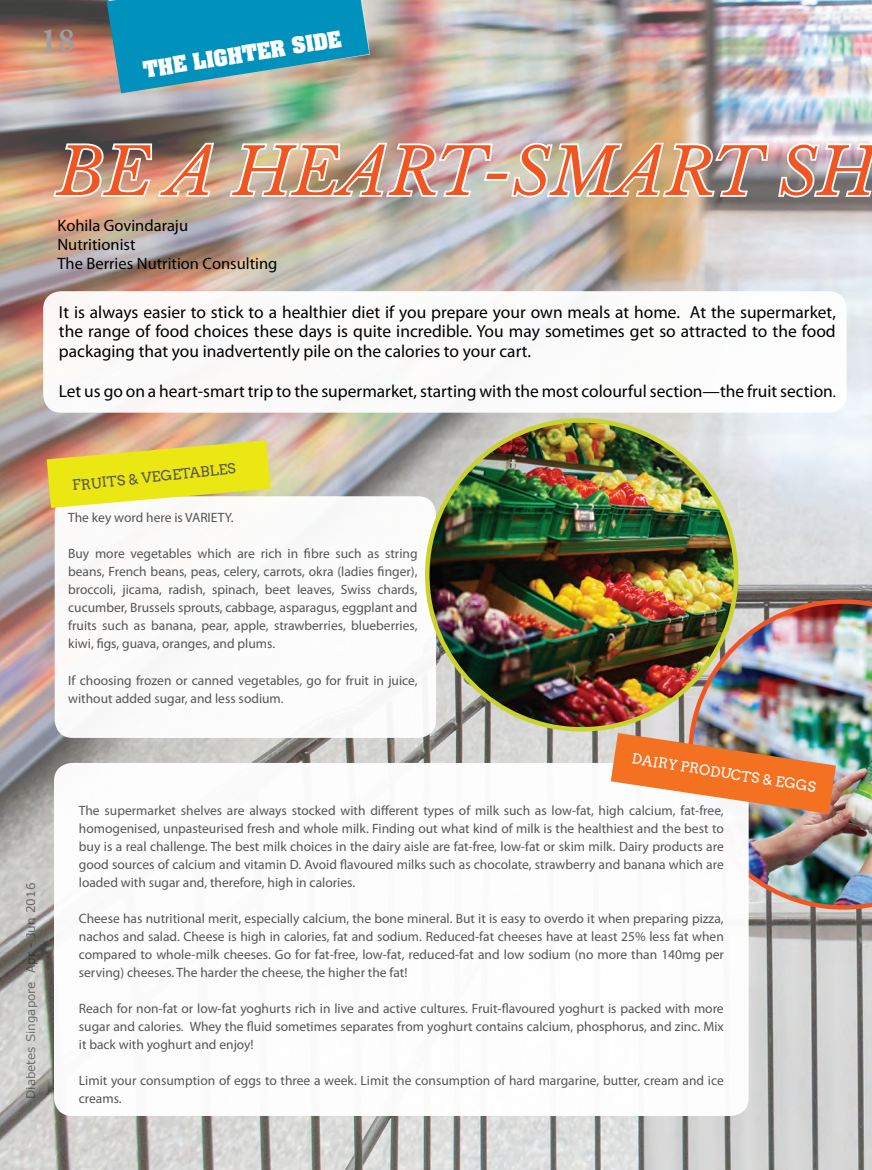
<style>
.page{position:relative;width:872px;height:1170px;background:#fff}
.page>*{position:absolute;margin:0;border:0;box-sizing:border-box;transform-origin:0 0}
.t1{font:italic 64.65px "Libre Baskerville";color:#f15622}
.t2{font:600 36px "Arno Pro";color:#9d9fa2}
.t3{font:700 19.5px "Aachen Std";color:#fff}
.t4{font:17.4px/19.8px "Myriad Pro";color:#000;text-align:justify}
.t5{font:16.5px/19px "Myriad Pro";color:#000}
.t6{font:14.25px "Arvo";color:#fff}
.t7{font:14.25px "Arvo";color:#545557}
.t8{font:13.5px/18px "Myriad Pro";color:#545557;text-align:justify}
.t9{font:12px "Verdana";color:#231f20}
.s1{font-size:14.55px}
</style>
<div class="page">
<img style="left:0;top:0;width:872px;height:1169px">
<svg style="left:107px;top:0;width:263px;height:93px;background:#2d98b4"></svg>
<img style="left:688px;top:599px;width:184px;height:310px">
<div style="left:54px;top:762px;width:694px;height:353px;background:#fff;border-radius:18px"></div>
<img style="left:611px;top:733px;width:225px;height:80px">
<div style="left:55px;top:496px;width:381px;height:241px;background:#fff;border-radius:18px"></div>
<svg style="left:47px;top:440px;width:223px;height:68px;background:#e8dd41"></svg>
<img style="left:51px;top:140px;width:165px;height:59px">
<img style="left:227px;top:140px;width:645px;height:59px">
<div style="left:43px;top:291px;width:803px;height:121px;background:#fff;border-radius:18px"></div>
<img style="left:427px;top:420px;width:309px;height:309px;border-radius:154px">
<h2 class="t2" style="left:40px;top:19px;width:37px">18</h2>
<h3 class="t3" style="left:141px;top:56px;width:202px;rotate:-9deg">THE LIGHTER SIDE</h3>
<h1 class="t1" style="left:57px;top:132px;width:821px">BE A HEART-SMART SH</h1>
<p class="t5" style="left:57px;top:215px;width:221px">Kohila Govindaraju<br>Nutritionist<br>The Berries Nutrition Consulting</p>
<p class="t4" style="left:59px;top:301px;width:778px">It is always easier to stick to a healthier diet if you prepare your own meals at home. At the supermarket, the range of food choices these days is quite incredible. You may sometimes get so attracted to the food packaging that you inadvertently pile on the calories to your cart.</p>
<p class="t4" style="left:59px;top:380px;width:778px">Let us go on a heart-smart trip to the supermarket, starting with the most colourful section—the fruit section<span class="s1">.</span></p>
<p class="t7" style="left:71px;top:477px;width:166px;rotate:-6deg">FRUITS &amp; VEGETABLES</p>
<p class="t9" style="left:23px;top:1098px;width:218px;rotate:-90deg">Diabetes Singapore Apr - Jun 2016</p>
<p class="t8" style="left:68px;top:508px;width:167px">The key word here is VARIETY.</p>
<p class="t8" style="left:68px;top:544px;width:351px">Buy more vegetables which are rich in fibre such as string beans, French beans, peas, celery, carrots, okra (ladies finger), broccoli, jicama, radish, spinach, beet leaves, Swiss chards, cucumber, Brussels sprouts, cabbage, asparagus, eggplant and fruits such as banana, pear, apple, strawberries, blueberries, kiwi, figs, guava, oranges, and plums.</p>
<p class="t8" style="left:68px;top:670px;width:351px">If choosing frozen or canned vegetables, go for fruit in juice, without added sugar, and less sodium.</p>
<p class="t6" style="left:633px;top:749px;width:187px;rotate:9deg">DAIRY PRODUCTS &amp; EGGS</p>
<p class="t8" style="left:79px;top:801px;width:646px">The supermarket shelves are always stocked with different types of milk such as low-fat, high calcium, fat-free, homogenised, unpasteurised fresh and whole milk. Finding out what kind of milk is the healthiest and the best to buy is a real challenge. The best milk choices in the dairy aisle are fat-free, low-fat or skim milk. Dairy products are good sources of calcium and vitamin D. Avoid flavoured milks such as chocolate, strawberry and banana which are loaded with sugar and, therefore, high in calories.</p>
<p class="t8" style="left:79px;top:909px;width:646px">Cheese has nutritional merit, especially calcium, the bone mineral. But it is easy to overdo it when preparing pizza, nachos and salad. Cheese is high in calories, fat and sodium. Reduced-fat cheeses have at least 25% less fat when compared to whole-milk cheeses. Go for fat-free, low-fat, reduced-fat and low sodium (no more than 140mg per serving) cheeses. The harder the cheese, the higher the fat!</p>
<p class="t8" style="left:79px;top:999px;width:646px">Reach for non-fat or low-fat yoghurts rich in live and active cultures. Fruit-flavoured yoghurt is packed with more sugar and calories. Whey the fluid sometimes separates from yoghurt contains calcium, phosphorus, and zinc. Mix it back with yoghurt and enjoy!</p>
<p class="t8" style="left:79px;top:1071px;width:646px">Limit your consumption of eggs to three a week. Limit the consumption of hard margarine, butter, cream and ice creams.</p>
</div>
